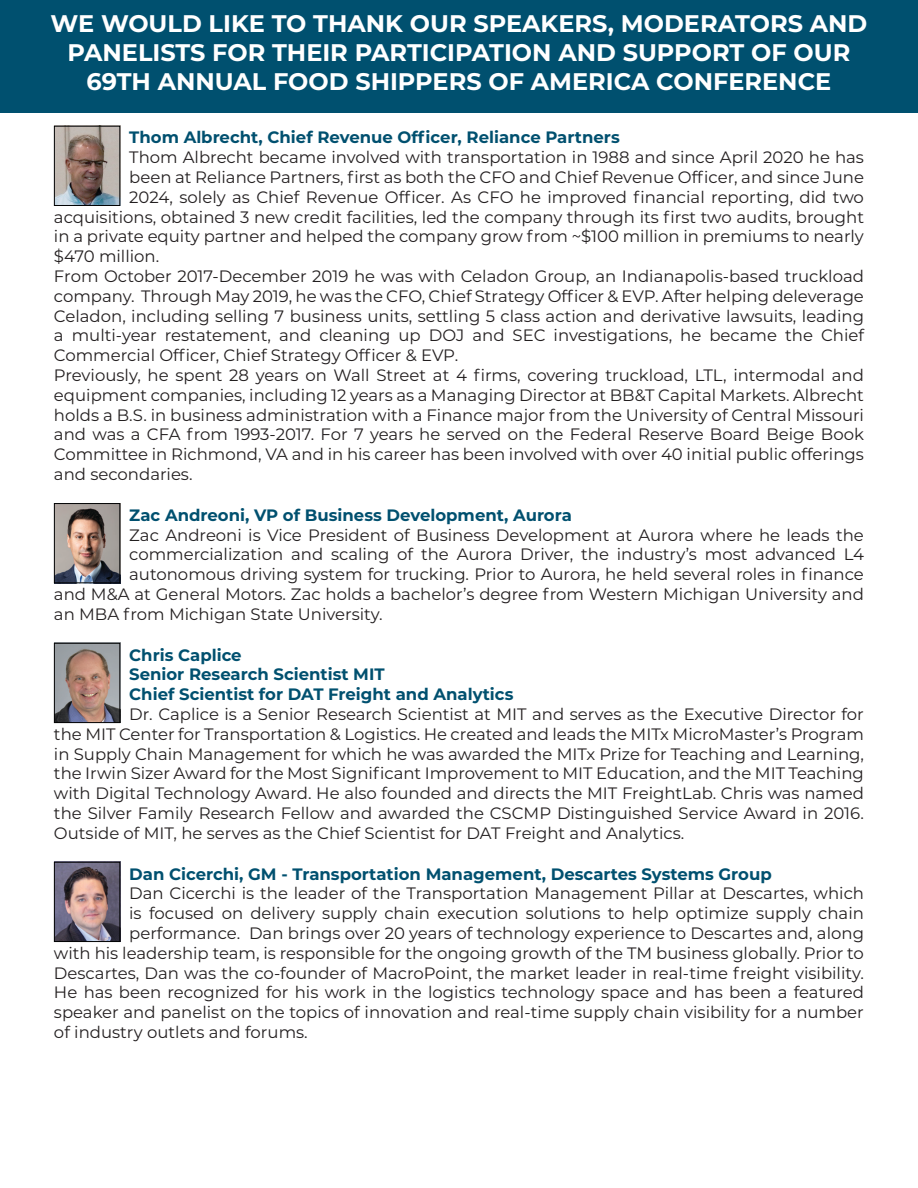
<style>
.page{position:relative;width:918px;height:1188px;background:#fff}
.page>*{position:absolute;margin:0;border:0;box-sizing:border-box;transform-origin:0 0}
.t1{font:700 24px/28.8px "Montserrat";color:#fff;text-align:center}
.t2{font:16.5px/19.8px "Montserrat";color:#231f20;text-align:justify}
.t3{font:700 16.5px/19.8px "Montserrat";color:#00506f}
</style>
<div class="page">
<div style="left:0;top:0;width:918px;height:112px;background:#00506f"></div>
<img style="left:56px;top:128px;width:62px;height:76px">
<div style="left:54px;top:126px;width:66px;height:80px;border:1px solid #020304"></div>
<img style="left:56px;top:505px;width:62px;height:76px">
<div style="left:54px;top:503px;width:66px;height:80px;border:1px solid #020304"></div>
<img style="left:56px;top:645px;width:62px;height:76px">
<div style="left:54px;top:643px;width:66px;height:80px;border:1px solid #020304"></div>
<img style="left:56px;top:864px;width:62px;height:76px">
<div style="left:54px;top:862px;width:66px;height:80px;border:1px solid #020304"></div>
<h1 class="t1" style="left:51px;top:8px;width:818px">WE WOULD LIKE TO THANK OUR SPEAKERS, MODERATORS AND<br>PANELISTS FOR THEIR PARTICIPATION AND SUPPORT OF OUR<br>69TH ANNUAL FOOD SHIPPERS OF AMERICA CONFERENCE</h1>
<p class="t3" style="left:129px;top:127px;width:492px">Thom Albrecht, Chief Revenue Officer, Reliance Partners</p>
<p class="t2" style="left:129px;top:147px;width:736px">Thom Albrecht became involved with transportation in 1988 and since April 2020 he has</p>
<p class="t2" style="left:129px;top:167px;width:736px">been at Reliance Partners, first as both the CFO and Chief Revenue Officer, and since June</p>
<p class="t2" style="left:129px;top:187px;width:736px">2024, solely as Chief Revenue Officer. As CFO he improved financial reporting, did two</p>
<p class="t2" style="left:54px;top:206px;width:812px">acquisitions, obtained 3 new credit facilities, led the company through its first two audits, brought</p>
<p class="t2" style="left:54px;top:226px;width:811px">in a private equity partner and helped the company grow from ~$100 million in premiums to nearly</p>
<p class="t2" style="left:54px;top:246px;width:107px">$470 million.</p>
<p class="t2" style="left:54px;top:266px;width:811px">From October 2017-December 2019 he was with Celadon Group, an Indianapolis-based truckload</p>
<p class="t2" style="left:54px;top:286px;width:811px">company. Through May 2019, he was the CFO, Chief Strategy Officer &amp; EVP. After helping deleverage</p>
<p class="t2" style="left:54px;top:305px;width:812px">Celadon, including selling 7 business units, settling 5 class action and derivative lawsuits, leading</p>
<p class="t2" style="left:54px;top:325px;width:812px">a multi-year restatement, and cleaning up DOJ and SEC investigations, he became the Chief</p>
<p class="t2" style="left:54px;top:345px;width:406px">Commercial Officer, Chief Strategy Officer &amp; EVP.</p>
<p class="t2" style="left:54px;top:365px;width:811px">Previously, he spent 28 years on Wall Street at 4 firms, covering truckload, LTL, intermodal and</p>
<p class="t2" style="left:54px;top:385px;width:811px">equipment companies, including 12 years as a Managing Director at BB&amp;T Capital Markets. Albrecht</p>
<p class="t2" style="left:54px;top:404px;width:812px">holds a B.S. in business administration with a Finance major from the University of Central Missouri</p>
<p class="t2" style="left:54px;top:424px;width:811px">and was a CFA from 1993-2017. For 7 years he served on the Federal Reserve Board Beige Book</p>
<p class="t2" style="left:54px;top:444px;width:812px">Committee in Richmond, VA and in his career has been involved with over 40 initial public offerings</p>
<p class="t2" style="left:54px;top:464px;width:140px">and secondaries.</p>
<p class="t3" style="left:129px;top:504px;width:444px">Zac Andreoni, VP of Business Development, Aurora</p>
<p class="t2" style="left:129px;top:524px;width:736px">Zac Andreoni is Vice President of Business Development at Aurora where he leads the</p>
<p class="t2" style="left:129px;top:544px;width:736px">commercialization and scaling of the Aurora Driver, the industry’s most advanced L4</p>
<p class="t2" style="left:129px;top:564px;width:736px">autonomous driving system for trucking. Prior to Aurora, he held several roles in finance</p>
<p class="t2" style="left:54px;top:584px;width:812px">and M&amp;A at General Motors. Zac holds a bachelor’s degree from Western Michigan University and</p>
<p class="t2" style="left:54px;top:603px;width:330px">an MBA from Michigan State University.</p>
<p class="t3" style="left:129px;top:644px;width:386px">Chris Caplice<br>Senior Research Scientist MIT<br>Chief Scientist for DAT Freight and Analytics</p>
<p class="t2" style="left:54px;top:704px;width:812px;text-indent:75px">Dr. Caplice is a Senior Research Scientist at MIT and serves as the Executive Director for the MIT Center for Transportation &amp; Logistics. He created and leads the MITx MicroMaster’s Program in Supply Chain Management for which he was awarded the MITx Prize for Teaching and Learning, the Irwin Sizer Award for the Most Significant Improvement to MIT Education, and the MIT Teaching with Digital Technology Award. He also founded and directs the MIT FreightLab. Chris was named the Silver Family Research Fellow and awarded the CSCMP Distinguished Service Award in 2016.<br>Outside of MIT, he serves as the Chief Scientist for DAT Freight and Analytics.</p>
<p class="t3" style="left:129px;top:863px;width:644px">Dan Cicerchi, GM - Transportation Management, Descartes Systems Group</p>
<p class="t2" style="left:129px;top:883px;width:736px">Dan Cicerchi is the leader of the Transportation Management Pillar at Descartes, which</p>
<p class="t2" style="left:129px;top:903px;width:736px">is focused on delivery supply chain execution solutions to help optimize supply chain</p>
<p class="t2" style="left:129px;top:923px;width:736px">performance. Dan brings over 20 years of technology experience to Descartes and, along</p>
<p class="t2" style="left:54px;top:942px;width:811px">with his leadership team, is responsible for the ongoing growth of the TM business globally. Prior to</p>
<p class="t2" style="left:54px;top:962px;width:811px">Descartes, Dan was the co-founder of MacroPoint, the market leader in real-time freight visibility.</p>
<p class="t2" style="left:54px;top:982px;width:812px">He has been recognized for his work in the logistics technology space and has been a featured</p>
<p class="t2" style="left:54px;top:1002px;width:811px">speaker and panelist on the topics of innovation and real-time supply chain visibility for a number</p>
<p class="t2" style="left:54px;top:1022px;width:255px">of industry outlets and forums.</p>
</div>
